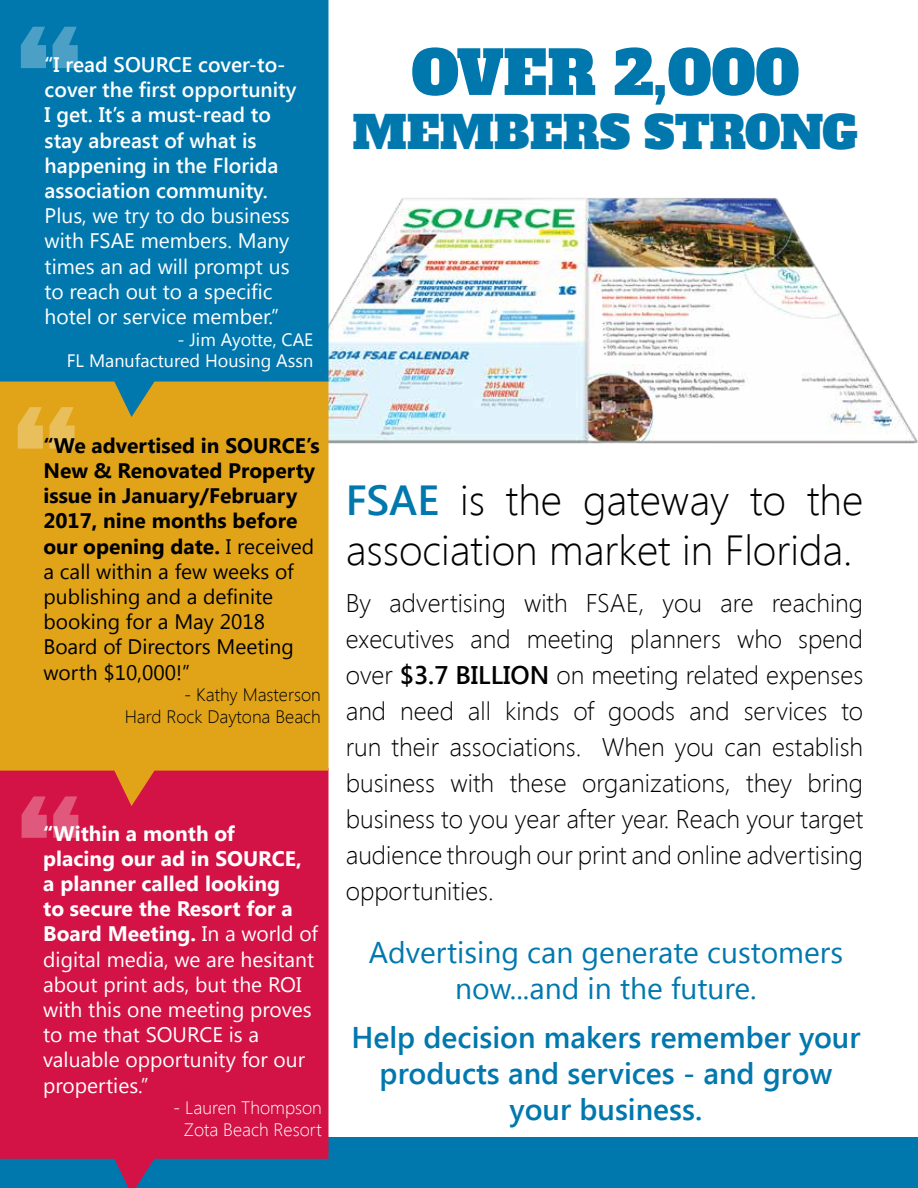
<style>
.page{position:relative;width:918px;height:1188px;background:#fff}
.page>*{position:absolute;margin:0;border:0;box-sizing:border-box;transform-origin:0 0}
.t1{font:180px "Alfa Slab One";color:#fff}
.t2{font:60px "Alfa Slab One";color:#0078ae}
.t3{font:45px "Alfa Slab One";color:#0078ae}
.t4{font:300 42px/50.4px "Segoe UI";color:#000}
.t5{font:600 30px/36px "Segoe UI";color:#0078ae;text-align:center}
.t6{font:30px/36px "Segoe UI";color:#0078ae;text-align:center}
.t7{font:300 25.5px/36px "Segoe UI";color:#000;text-align:justify}
.t8{font:21px/25.2px "Segoe UI";color:#fff}
.t9{font:21px/25.2px "Segoe UI";color:#000}
.t10{font:600 21px/25.2px "Segoe UI";color:#fff}
.t11{font:18px/21.6px "Segoe UI";color:#fff;text-align:right}
.t12{font:300 18px/21.6px "Segoe UI";color:#000;text-align:right}
.t13{font:300 18px/21.6px "Segoe UI";color:#fff;text-align:center}
.s1{font-weight:700}
.s2{font-weight:600;color:#0078ae}
.s3{font-weight:600}
</style>
<div class="page">
<div style="left:0;top:1137px;width:918px;height:51px;background:#0078ae"></div>
<svg style="left:0;top:806px;width:328px;height:382px;background:#c4194c"></svg>
<img style="left:328px;top:174px;width:590px;height:272px">
<svg style="left:0;top:417px;width:328px;height:389px;background:#df971b"></svg>
<svg style="left:0;top:0;width:328px;height:417px;background:#127ba1"></svg>
<h1 class="t1" style="left:14px;top:-20px;width:71px">“</h1>
<p class="t10" style="left:45px;top:51px;width:253px">“I read SOURCE cover-to&shy;cover the first opportunity<br>I get. It’s a must-read to stay abreast of what is happening in the Florida association community.</p>
<p class="t8" style="left:45px;top:202px;width:247px">Plus, we try to do business with FSAE members. Many times an ad will prompt us to reach out to a specific hotel or service member.”</p>
<p class="t11" style="left:67px;top:328px;width:248px">- Jim Ayotte, CAE<br>FL Manufactured Housing Assn</p>
<h1 class="t1" style="left:10px;top:361px;width:71px">“</h1>
<p class="t9" style="left:44px;top:432px;width:278px"><span class="s1">“We advertised in SOURCE’s<br>New &amp; Renovated Property issue in January/February<br>2017, nine months before our opening date.</span> I received a call within a few weeks of publishing and a definite booking for a May 2018<br>Board of Directors Meeting worth $10,000!”</p>
<p class="t12" style="left:125px;top:683px;width:198px">- Kathy Masterson<br>Hard Rock Daytona Beach</p>
<h1 class="t1" style="left:14px;top:750px;width:71px">“</h1>
<p class="t8" style="left:43px;top:820px;width:276px"><span class="s1">“Within a month of<br>placing our ad in SOURCE, a planner called looking<br>to secure the Resort for a<br>Board Meeting.</span> In a world of digital media, we are hesitant about print ads, but the ROI with this one meeting proves to me that SOURCE is a valuable opportunity for our properties.”</p>
<p class="t13" style="left:173px;top:1096px;width:150px">- Lauren Thompson<br>Zota Beach Resort</p>
<h2 class="t2" style="left:411px;top:33px;width:390px">OVER 2,000</h2>
<h3 class="t3" style="left:353px;top:102px;width:507px">MEMBERS STRONG</h3>
<h3 class="t4" style="left:346px;top:474px;width:519px"><span class="s2">FSAE</span> is the gateway to the association market in Florida.</h3>
<p class="t7" style="left:346px;top:584px;width:519px">By advertising with FSAE, you are reaching executives and meeting planners who spend over <span class="s3">$3.7 BILLION</span> on meeting related expenses and need all kinds of goods and services to run their associations. When you can establish business with these organizations, they bring business to you year after year. Reach your target audience through our print and online advertising opportunities.</p>
<h3 class="t6" style="left:369px;top:933px;width:476px">Advertising can generate customers now...and in the future.</h3>
<h3 class="t5" style="left:351px;top:1018px;width:511px">Help decision makers remember your products and services - and grow your business.</h3>
</div>
